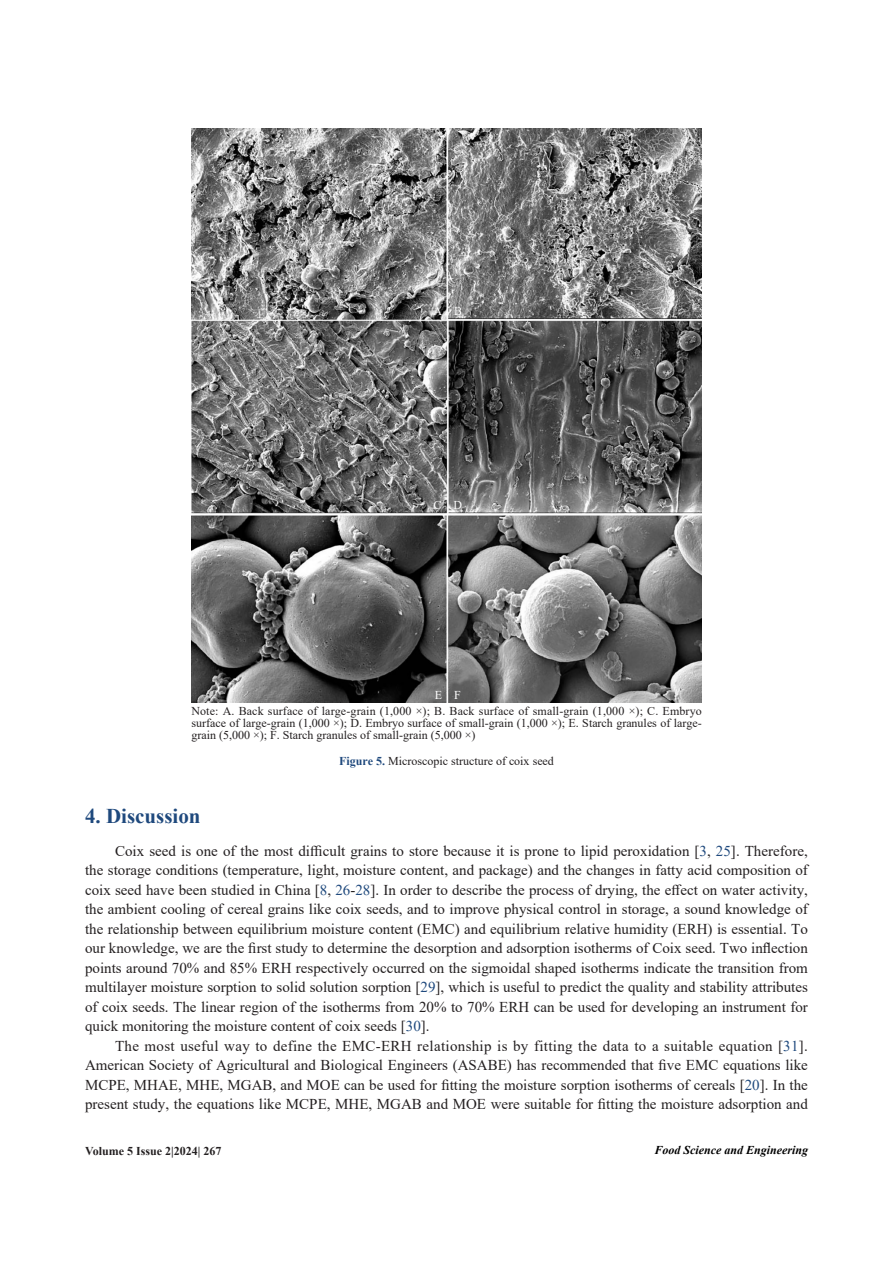
<style>
.page{position:relative;width:893px;height:1263px;background:#fff}
.page>*{position:absolute;margin:0;border:0;box-sizing:border-box;transform-origin:0 0}
.二级标题{font:700 21px "Times New Roman";color:#1f497d}
.正文{font:15px/19.5px "Times New Roman";color:#231f20;text-align:justify}
.图表标注{font:12px/12px "Times New Roman";color:#231f20;text-align:justify}
.t1{font:italic 700 12px "Times New Roman";color:#000}
.t2{font:700 12px "Times New Roman";color:#231f20}
.图表标注-2{font:12px "Times New Roman";color:#fff}
.s1{font-weight:700;color:#1f497d}
.s2{color:#1f497d}
</style>
<div class="page">
<img style="left:191px;top:128px;width:511px;height:574px">
<p class="图表标注-2" style="left:433px;top:303px;width:30px">A B</p>
<p class="图表标注-2" style="left:433px;top:496px;width:30px">C D</p>
<p class="图表标注-2" style="left:435px;top:686px;width:28px">E F</p>
<p class="图表标注" style="left:191px;top:705px;width:512px">Note: A. Back surface of large-grain (1,000 ×); B. Back surface of small-grain (1,000 ×); C. Embryo surface of large-grain (1,000 ×); D. Embryo surface of small-grain (1,000 ×); E. Starch granules of large&shy;grain (5,000 ×); F. Starch granules of small-grain (5,000 ×)</p>
<p class="图表标注" style="left:339px;top:754px;width:216px"><span class="s1">Figure 5.</span> Microscopic structure of coix seed</p>
<p class="二级标题" style="left:85px;top:801px;width:117px">4. Discussion</p>
<p class="正文" style="left:85px;top:840px;width:724px;text-indent:30px">Coix seed is one of the most difficult grains to store because it is prone to lipid peroxidation [<span class="s2">3</span>, <span class="s2">25</span>]. Therefore, the storage conditions (temperature, light, moisture content, and package) and the changes in fatty acid composition of coix seed have been studied in China [<span class="s2">8</span>, <span class="s2">26</span>-<span class="s2">28</span>]. In order to describe the process of drying, the effect on water activity, the ambient cooling of cereal grains like coix seeds, and to improve physical control in storage, a sound knowledge of the relationship between equilibrium moisture content (EMC) and equilibrium relative humidity (ERH) is essential. To our knowledge, we are the first study to determine the desorption and adsorption isotherms of Coix seed. Two inflection points around 70% and 85% ERH respectively occurred on the sigmoidal shaped isotherms indicate the transition from multilayer moisture sorption to solid solution sorption [<span class="s2">29</span>], which is useful to predict the quality and stability attributes of coix seeds. The linear region of the isotherms from 20% to 70% ERH can be used for developing an instrument for quick monitoring the moisture content of coix seeds [<span class="s2">30</span>].</p>
<p class="正文" style="left:85px;top:1035px;width:724px;text-indent:30px">The most useful way to define the EMC-ERH relationship is by fitting the data to a suitable equation [<span class="s2">31</span>].<br>American Society of Agricultural and Biological Engineers (ASABE) has recommended that five EMC equations like MCPE, MHAE, MHE, MGAB, and MOE can be used for fitting the moisture sorption isotherms of cereals [<span class="s2">20</span>]. In the present study, the equations like MCPE, MHE, MGAB and MOE were suitable for fitting the moisture adsorption and</p>
<p class="t2" style="left:85px;top:1143px;width:138px">Volume 5 Issue 2|2024| 267</p>
<p class="t1" style="left:655px;top:1141px;width:155px">Food Science and Engineering</p>
</div>
